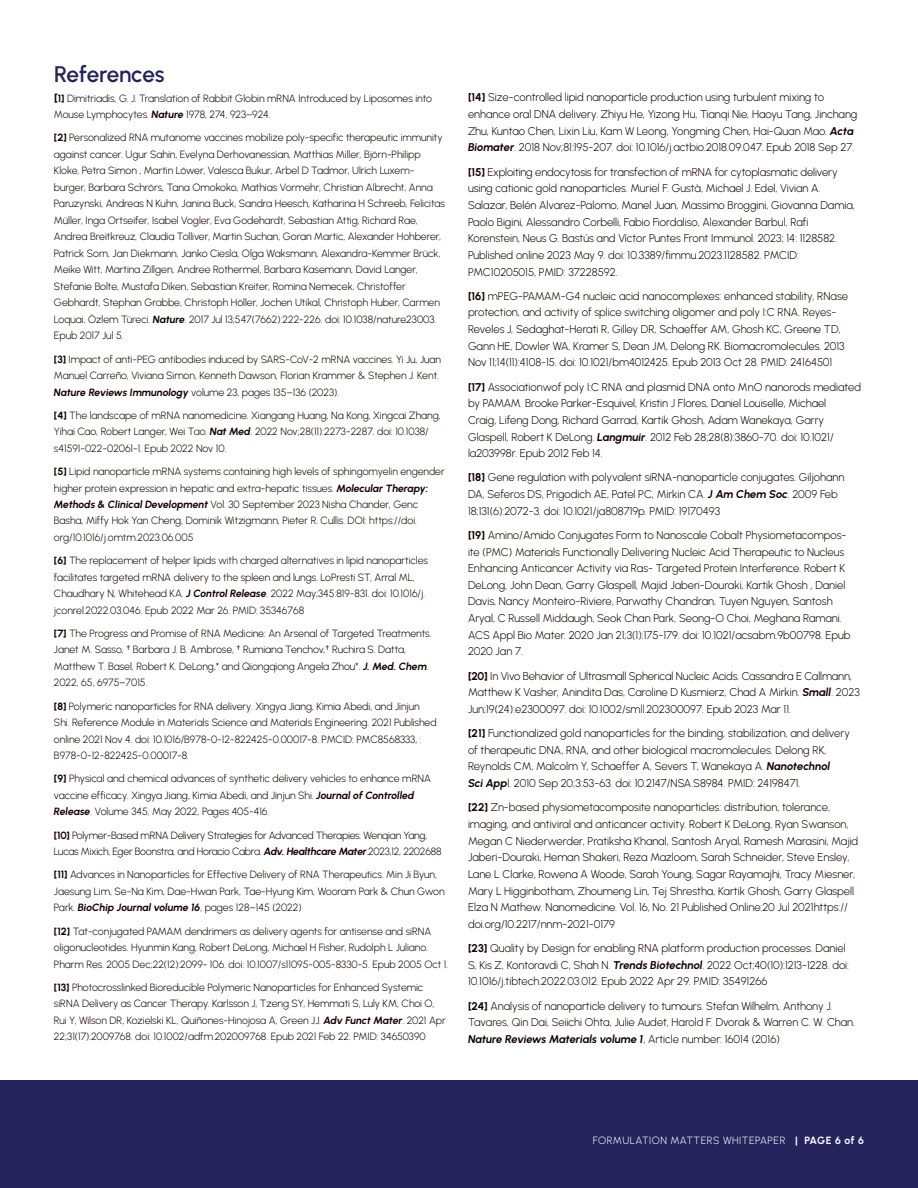
<style>
.page{position:relative;width:918px;height:1188px;background:#fff}
.page>*{position:absolute;margin:0;border:0;box-sizing:border-box;transform-origin:0 0}
.t1{font:600 22.5px "Urbanist";letter-spacing:-.01em;color:#24235b}
.t2{font:300 11.25px/16.6px "Urbanist";letter-spacing:-.005em;color:#150000}
.t3{font:300 10.5px/16.5px "Urbanist";letter-spacing:-.005em;color:#150000}
.t4{font:300 10.5px/16.5px "Urbanist";letter-spacing:-.025em;color:#150000}
.t5{font:300 10.5px "Urbanist";letter-spacing:.05em;color:#fff}
.s1{font-weight:700;font-size:12px}
.s2{font-weight:700}
.s3{font-weight:700;font-style:italic}
</style>
<div class="page">
<div style="left:0;top:1080px;width:918px;height:108px;background:#24235b"></div>
<h1 class="t1" style="left:54px;top:59px;width:112px">References</h1>
<p class="t3" style="left:54px;top:89px;width:380px"><span class="s1">[</span><span class="s2">1]</span> Dimitriadis, G. J. Translation of Rabbit Globin mRNA Introduced by Liposomes into<br>Mouse Lymphocytes. <span class="s3">Nature</span> 1978, 274, 923−924.</p>
<p class="t3" style="left:54px;top:129px;width:393px"><span class="s2">[2]</span> Personalized RNA mutanome vaccines mobilize poly-specific therapeutic immunity against cancer. Ugur Sahin, Evelyna Derhovanessian, Matthias Miller, Björn-Philipp Kloke, Petra Simon , Martin Löwer, Valesca Bukur, Arbel D Tadmor, Ulrich Luxem&shy;burger, Barbara Schrörs, Tana Omokoko, Mathias Vormehr, Christian Albrecht, Anna Paruzynski, Andreas N Kuhn, Janina Buck, Sandra Heesch, Katharina H Schreeb, Felicitas Müller, Inga Ortseifer, Isabel Vogler, Eva Godehardt, Sebastian Attig, Richard Rae, Andrea Breitkreuz, Claudia Tolliver, Martin Suchan, Goran Martic, Alexander Hohberer, Patrick Sorn, Jan Diekmann, Janko Ciesla, Olga Waksmann, Alexandra-Kemmer Brück, Meike Witt, Martina Zillgen, Andree Rothermel, Barbara Kasemann, David Langer, Stefanie Bolte, Mustafa Diken, Sebastian Kreiter, Romina Nemecek, Christoffer Gebhardt, Stephan Grabbe, Christoph Höller, Jochen Utikal, Christoph Huber, Carmen Loquai, Özlem Türeci. <span class="s3">Nature</span>. 2017 Jul 13;547(7662):222-226. doi: 10.1038/nature23003.<br>Epub 2017 Jul 5.</p>
<p class="t3" style="left:54px;top:350px;width:389px"><span class="s2">[3]</span> Impact of anti-PEG antibodies induced by SARS-CoV-2 mRNA vaccines. Yi Ju, Juan<br>Manuel Carreño, Viviana Simon, Kenneth Dawson, Florian Krammer &amp; Stephen J. Kent.<br><span class="s3">Nature Reviews Immunology</span> volume 23, pages 135–136 (2023).</p>
<p class="t3" style="left:54px;top:407px;width:388px"><span class="s2">[4]</span> The landscape of mRNA nanomedicine. Xiangang Huang, Na Kong, Xingcai Zhang,<br>Yihai Cao, Robert Langer, Wei Tao. <span class="s3">Nat Med</span>. 2022 Nov;28(11):2273-2287. doi: 10.1038/ s41591-022-02061-1. Epub 2022 Nov 10.</p>
<p class="t3" style="left:54px;top:463px;width:392px"><span class="s2">[5]</span> Lipid nanoparticle mRNA systems containing high levels of sphingomyelin engender higher protein expression in hepatic and extra-hepatic tissues. <span class="s3">Molecular Therapy:<br>Methods &amp; Clinical Development</span> Vol. 30 September 2023 Nisha Chander, Genc Basha, Miffy Hok Yan Cheng, Dominik Witzigmann, Pieter R. Cullis. DOI: https://doi. org/10.1016/j.omtm.2023.06.005</p>
<p class="t3" style="left:54px;top:552px;width:376px"><span class="s2">[6]</span> The replacement of helper lipids with charged alternatives in lipid nanoparticles facilitates targeted mRNA delivery to the spleen and lungs. LoPresti ST, Arral ML, Chaudhary N, Whitehead KA. <span class="s3">J Control Release</span>. 2022 May;345:819-831. doi: 10.1016/j. jconrel.2022.03.046. Epub 2022 Mar 26. PMID: 35346768</p>
<p class="t3" style="left:54px;top:625px;width:379px"><span class="s2">[7]</span> The Progress and Promise of RNA Medicine: An Arsenal of Targeted Treatments.<br>Janet M. Sasso, † Barbara J. B. Ambrose, † Rumiana Tenchov,† Ruchira S. Datta, Matthew T. Basel, Robert K. DeLong,* and Qiongqiong Angela Zhou*. <span class="s3">J. Med. Chem</span>.<br>2022, 65, 6975−7015.</p>
<p class="t3" style="left:54px;top:698px;width:384px"><span class="s2">[8]</span> Polymeric nanoparticles for RNA delivery. Xingya Jiang, Kimia Abedi, and Jinjun Shi. Reference Module in Materials Science and Materials Engineering. 2021 Published online 2021 Nov 4. doi: 10.1016/B978-0-12-822425-0.00017-8. PMCID: PMC8568333, :<br>B978-0-12-822425-0.00017-8.</p>
<p class="t3" style="left:54px;top:770px;width:379px"><span class="s2">[9]</span> Physical and chemical advances of synthetic delivery vehicles to enhance mRNA vaccine efficacy. Xingya Jiang, Kimia Abedi, and Jinjun Shi. <span class="s3">Journal of Controlled<br>Release</span>. Volume 345, May 2022, Pages 405-416.</p>
<p class="t4" style="left:54px;top:827px;width:389px"><span class="s2">[10]</span> Polymer-Based mRNA Delivery Strategies for Advanced Therapies. Wenqian Yang,<br>Lucas Mixich, Eger Boonstra, and Horacio Cabra. <span class="s3">Adv. Healthcare Mater</span>.2023,12, 2202688</p>
<p class="t3" style="left:54px;top:866px;width:392px"><span class="s2">[11]</span> Advances in Nanoparticles for Effective Delivery of RNA Therapeutics. Min Ji Byun,<br>Jaesung Lim, Se-Na Kim, Dae-Hwan Park, Tae-Hyung Kim, Wooram Park &amp; Chun Gwon<br>Park. <span class="s3">BioChip Journal volume 16</span>, pages 128–145 (2022)</p>
<p class="t3" style="left:54px;top:922px;width:396px"><span class="s2">[12]</span> Tat-conjugated PAMAM dendrimers as delivery agents for antisense and siRNA oligonucleotides. Hyunmin Kang, Robert DeLong, Michael H Fisher, Rudolph L Juliano.<br>Pharm Res. 2005 Dec;22(12):2099- 106. doi: 10.1007/s11095-005-8330-5. Epub 2005 Oct 1.</p>
<p class="t3" style="left:54px;top:979px;width:393px"><span class="s2">[13]</span> Photocrosslinked Bioreducible Polymeric Nanoparticles for Enhanced Systemic siRNA Delivery as Cancer Therapy. Karlsson J, Tzeng SY, Hemmati S, Luly KM, Choi O, Rui Y, Wilson DR, Kozielski KL, Quiñones-Hinojosa A, Green JJ. <span class="s3">Adv Funct Mater</span>. 2021 Apr 22;31(17):2009768. doi: 10.1002/adfm.202009768. Epub 2021 Feb 22. PMID: 34650390</p>
<p class="t2" style="left:468px;top:89px;width:391px"><span class="s2">[14]</span> Size-controlled lipid nanoparticle production using turbulent mixing to enhance oral DNA delivery. Zhiyu He, Yizong Hu, Tianqi Nie, Haoyu Tang, Jinchang Zhu, Kuntao Chen, Lixin Liu, Kam W Leong, Yongming Chen, Hai-Quan Mao. <span class="s3">Acta Biomater</span>. 2018 Nov;81:195-207. doi: 10.1016/j.actbio.2018.09.047. Epub 2018 Sep 27.</p>
<p class="t2" style="left:468px;top:163px;width:388px"><span class="s2">[15]</span> Exploiting endocytosis for transfection of mRNA for cytoplasmatic delivery using cationic gold nanoparticles. Muriel F. Gustà, Michael J. Edel, Vivian A.<br>Salazar, Belén Alvarez-Palomo, Manel Juan, Massimo Broggini, Giovanna Damia, Paolo Bigini, Alessandro Corbelli, Fabio Fiordaliso, Alexander Barbul, Rafi Korenstein, Neus G. Bastús and Víctor Puntes Front Immunol. 2023; 14: 1128582.<br>Published online 2023 May 9. doi: 10.3389/fimmu.2023.1128582. PMCID:<br>PMC10205015, PMID: 37228592.</p>
<p class="t2" style="left:468px;top:287px;width:382px"><span class="s2">[16]</span> mPEG-PAMAM-G4 nucleic acid nanocomplexes: enhanced stability, RNase protection, and activity of splice switching oligomer and poly I:C RNA. Reyes-Reveles J, Sedaghat-Herati R, Gilley DR, Schaeffer AM, Ghosh KC, Greene TD, Gann HE, Dowler WA, Kramer S, Dean JM, Delong RK. Biomacromolecules. 2013<br>Nov 11;14(11):4108-15. doi: 10.1021/bm4012425. Epub 2013 Oct 28. PMID: 24164501</p>
<p class="t2" style="left:468px;top:378px;width:395px"><span class="s2">[17]</span> Associationwof poly I:C RNA and plasmid DNA onto MnO nanorods mediated by PAMAM. Brooke Parker-Esquivel, Kristin J Flores, Daniel Louiselle, Michael<br>Craig, Lifeng Dong, Richard Garrad, Kartik Ghosh, Adam Wanekaya, Garry Glaspell, Robert K DeLong. <span class="s3">Langmuir</span>. 2012 Feb 28;28(8):3860-70. doi: 10.1021/ la203998r. Epub 2012 Feb 14.</p>
<p class="t2" style="left:468px;top:469px;width:378px"><span class="s2">[18]</span> Gene regulation with polyvalent siRNA-nanoparticle conjugates. Giljohann<br>DA, Seferos DS, Prigodich AE, Patel PC, Mirkin CA. <span class="s3">J Am Chem Soc</span>. 2009 Feb<br>18;131(6):2072-3. doi: 10.1021/ja808719p. PMID: 19170493</p>
<p class="t2" style="left:468px;top:526px;width:384px"><span class="s2">[19]</span> Amino/Amido Conjugates Form to Nanoscale Cobalt Physiometacompos&shy;ite (PMC) Materials Functionally Delivering Nucleic Acid Therapeutic to Nucleus Enhancing Anticancer Activity via Ras- Targeted Protein Interference. Robert K DeLong, John Dean, Garry Glaspell, Majid Jaberi-Douraki, Kartik Ghosh , Daniel Davis, Nancy Monteiro-Riviere, Parwathy Chandran, Tuyen Nguyen, Santosh Aryal, C Russell Middaugh, Seok Chan Park, Seong-O Choi, Meghana Ramani.<br>ACS Appl Bio Mater. 2020 Jan 21;3(1):175-179. doi: 10.1021/acsabm.9b00798. Epub 2020 Jan 7.</p>
<p class="t2" style="left:468px;top:667px;width:393px"><span class="s2">[20]</span> In Vivo Behavior of Ultrasmall Spherical Nucleic Acids. Cassandra E Callmann,<br>Matthew K Vasher, Anindita Das, Caroline D Kusmierz, Chad A Mirkin. <span class="s3">Small</span>. 2023<br>Jun;19(24):e2300097. doi: 10.1002/smll.202300097. Epub 2023 Mar 11.</p>
<p class="t2" style="left:468px;top:725px;width:383px"><span class="s2">[21]</span> Functionalized gold nanoparticles for the binding, stabilization, and delivery of therapeutic DNA, RNA, and other biological macromolecules. Delong RK, Reynolds CM, Malcolm Y, Schaeffer A, Severs T, Wanekaya A. <span class="s3">Nanotechnol<br>Sci App</span>l. 2010 Sep 20;3:53-63. doi: 10.2147/NSA.S8984. PMID: 24198471.</p>
<p class="t2" style="left:468px;top:799px;width:392px"><span class="s2">[22]</span> Zn-based physiometacomposite nanoparticles: distribution, tolerance, imaging, and antiviral and anticancer activity. Robert K DeLong, Ryan Swanson, Megan C Niederwerder, Pratiksha Khanal, Santosh Aryal, Ramesh Marasini, Majid Jaberi-Douraki, Heman Shakeri, Reza Mazloom, Sarah Schneider, Steve Ensley, Lane L Clarke, Rowena A Woode, Sarah Young, Sagar Rayamajhi, Tracy Miesner, Mary L Higginbotham, Zhoumeng Lin, Tej Shrestha, Kartik Ghosh, Garry Glaspell Elza N Mathew. Nanomedicine. Vol. 16, No. 21 Published Online:20 Jul 2021https:// doi.org/10.2217/nnm-2021-0179</p>
<p class="t2" style="left:468px;top:940px;width:383px"><span class="s2">[23]</span> Quality by Design for enabling RNA platform production processes. Daniel<br>S, Kis Z, Kontoravdi C, Shah N. <span class="s3">Trends Biotechnol</span>. 2022 Oct;40(10):1213-1228. doi:<br>10.1016/j.tibtech.2022.03.012. Epub 2022 Apr 29. PMID: 35491266</p>
<p class="t2" style="left:468px;top:997px;width:389px"><span class="s2">[24]</span> Analysis of nanoparticle delivery to tumours. Stefan Wilhelm, Anthony J.<br>Tavares, Qin Dai, Seiichi Ohta, Julie Audet, Harold F. Dvorak &amp; Warren C. W. Chan.<br><span class="s3">Nature Reviews Materials volume 1</span>, Article number: 16014 (2016)</p>
<p class="t5" style="left:593px;top:1134px;width:273px">FORMULATION MATTERS WHITEPAPER <span class="s2">| PAGE 6 of 6</span></p>
</div>
